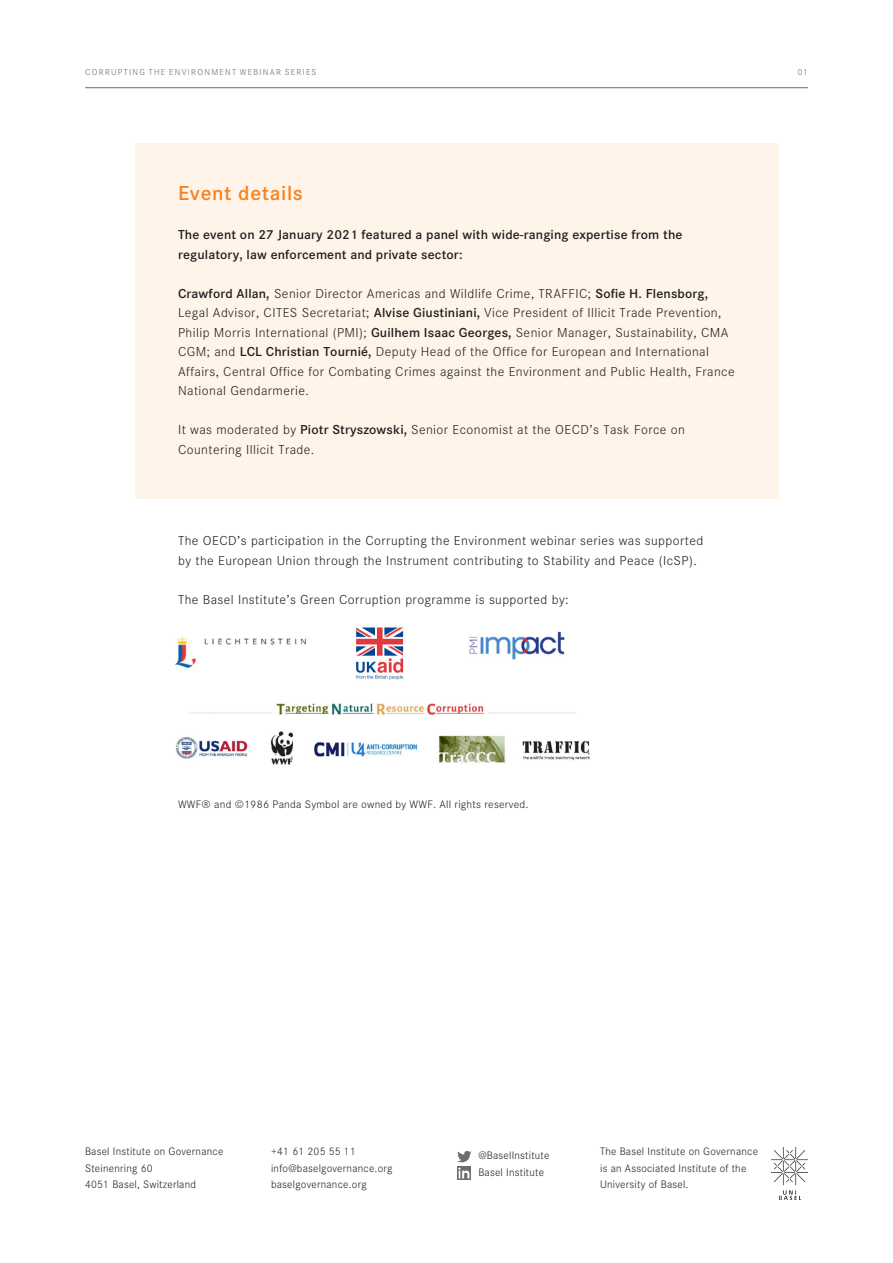
<style>
.page{position:relative;width:893px;height:1263px;background:#fff}
.page>*{position:absolute;margin:0;border:0;box-sizing:border-box;transform-origin:0 0}
.Section_header{font:600 21px "Corporate S";letter-spacing:.03em;color:#f58220}
.Section_header-2{font:300 13.5px/19.5px "Corporate S";letter-spacing:.03em;color:#231f20}
.Quick_Guide_GENERAL{font:300 13.5px/19.5px "Corporate S";letter-spacing:.03em;color:#231f20}
.Section_header-3{font:600 13.5px/19.5px "Corporate S";letter-spacing:.01em;color:#231f20}
.absender{font:300 11.25px/16.5px "Corporate S";letter-spacing:.02em;color:#231f20}
.Quick_Guide_GENERAL-2{font:300 11.25px "Corporate S";letter-spacing:.02em;color:#231f20}
._3___HEADER_Institu{font:300 9px "Corporate S";letter-spacing:.14em;color:#6c6d70}
.s1{font-weight:600}
</style>
<div class="page">
<img style="left:771px;top:1148px;width:37px;height:51px">
<svg style="left:457px;top:1178px;width:14px;height:2px"></svg>
<svg style="left:457px;top:1151px;width:15px;height:27px"></svg>
<div style="left:136px;top:143px;width:643px;height:356px;background:#fef4ea"></div>
<hr style="left:85px;top:87px;width:723px;height:1px;background:#6c6d70">
<img style="left:175px;top:627px;width:415px;height:138px">
<p class="_3___HEADER_Institu" style="left:85px;top:67px;width:233px">CORRUPTING THE ENVIRONMENT WEBINAR SERIES</p>
<p class="_3___HEADER_Institu" style="left:798px;top:67px;width:12px">01</p>
<p class="Section_header" style="left:178px;top:181px;width:126px">Event details</p>
<p class="Section_header-3" style="left:178px;top:225px;width:506px">The event on 27 January 2021 featured a panel with wide-ranging expertise from the regulatory, law enforcement and private sector:</p>
<p class="Section_header-2" style="left:178px;top:283px;width:558px"><span class="s1">Crawford Allan,</span> Senior Director Americas and Wildlife Crime, TRAFFIC; <span class="s1">Sofie H. Flensborg, </span>Legal Advisor, CITES Secretariat; <span class="s1">Alvise Giustiniani,</span> Vice President of Illicit Trade Prevention, Philip Morris International (PMI); <span class="s1">Guilhem Isaac Georges,</span> Senior Manager, Sustainability, CMA CGM; and <span class="s1">LCL Christian Tournié,</span> Deputy Head of the Office for European and International Affairs, Central Office for Combating Crimes against the Environment and Public Health, France National Gendarmerie.</p>
<p class="Section_header-2" style="left:178px;top:420px;width:508px">It was moderated by <span class="s1">Piotr Stryszowski,</span> Senior Economist at the OECD’s Task Force on<br>Countering Illicit Trade.</p>
<p class="Quick_Guide_GENERAL" style="left:178px;top:531px;width:527px">The OECD’s participation in the Corrupting the Environment webinar series was supported by the European Union through the Instrument contributing to Stability and Peace (IcSP).</p>
<p class="Quick_Guide_GENERAL" style="left:178px;top:589px;width:392px">The Basel Institute’s Green Corruption programme is supported by:</p>
<p class="Quick_Guide_GENERAL-2" style="left:178px;top:797px;width:352px">WWF® and ©1986 Panda Symbol are owned by WWF. All rights reserved.</p>
<p class="absender" style="left:85px;top:1143px;width:140px">Basel Institute on Governance<br>Steinenring 60<br>4051 Basel, Switzerland</p>
<p class="absender" style="left:271px;top:1143px;width:123px">+41 61 205 55 11 info@baselgovernance.org baselgovernance.org</p>
<p class="absender" style="left:478px;top:1147px;width:73px">@BaselInstitute<br>Basel Institute</p>
<p class="absender" style="left:600px;top:1143px;width:159px">The Basel Institute on Governance is an Associated Institute of the<br>University of Basel.</p>
</div>
